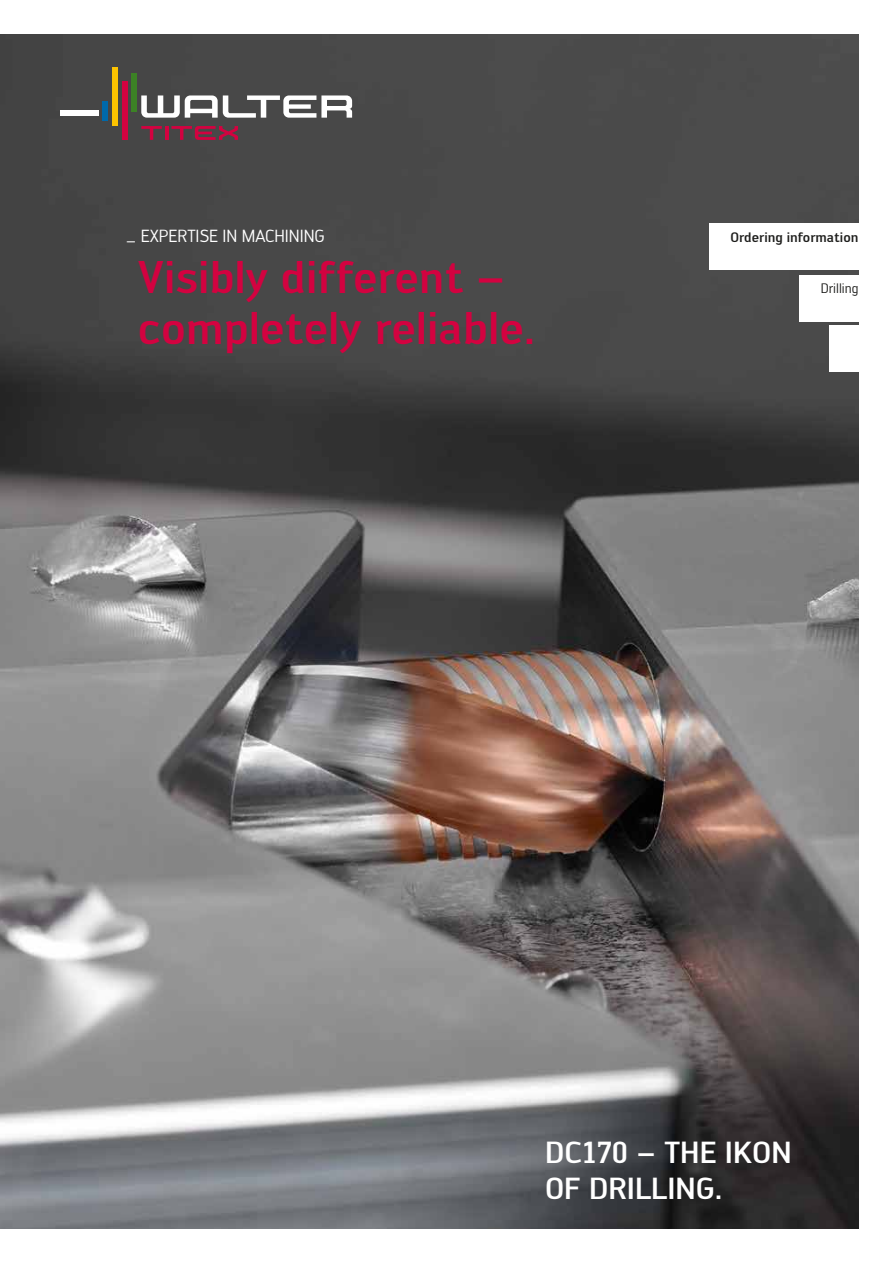
<style>
.page{position:relative;width:893px;height:1263px;background:#fff}
.page>*{position:absolute;margin:0;border:0;box-sizing:border-box;transform-origin:0 0}
.t1{font:500 45px/51px "Walter PRO";color:#d30240}
.t2{font:500 30px/36px "Walter PRO";color:#fff}
.t3{font:17.25px "Walter PRO";color:#fff}
.t4{font:500 13.5px "Walter PRO";color:#1d1d1b}
.t5{font:13.5px "Walter PRO";color:#1d1d1b}
</style>
<div class="page">
<img style="left:0;top:34px;width:859px;height:1195px">
<div style="left:829px;top:326px;width:63px;height:46px;background:#fff"></div>
<div style="left:112px;top:68px;width:6px;height:58px;background:#fdc300"></div>
<div style="left:132px;top:73px;width:5px;height:39px;background:#3c8225"></div>
<div style="left:60px;top:111px;width:38px;height:5px;background:#fff"></div>
<div style="left:103px;top:101px;width:5px;height:19px;background:#0069aa"></div>
<svg style="left:141px;top:95px;width:211px;height:23px"></svg>
<svg style="left:141px;top:126px;width:21px;height:14px"></svg>
<hr style="left:165px;top:126px;width:3px;height:14px;background:#d30240">
<svg style="left:171px;top:126px;width:67px;height:14px"></svg>
<div style="left:122px;top:82px;width:5px;height:58px;background:#d30240"></div>
<div style="left:709px;top:223px;width:183px;height:47px;background:#fff"></div>
<div style="left:799px;top:275px;width:93px;height:46px;background:#fff"></div>
<p class="t3" style="left:126px;top:225px;width:201px">_ EXPERTISE IN MACHINING</p>
<p class="t1" style="left:138px;top:251px;width:399px">Visibly different – completely reliable.</p>
<p class="t4" style="left:730px;top:228px;width:129px">Ordering information</p>
<p class="t5" style="left:821px;top:280px;width:39px">Drilling</p>
<p class="t2" style="left:545px;top:1134px;width:248px">DC170 – THE IKON<br>OF DRILLING.</p>
</div>
